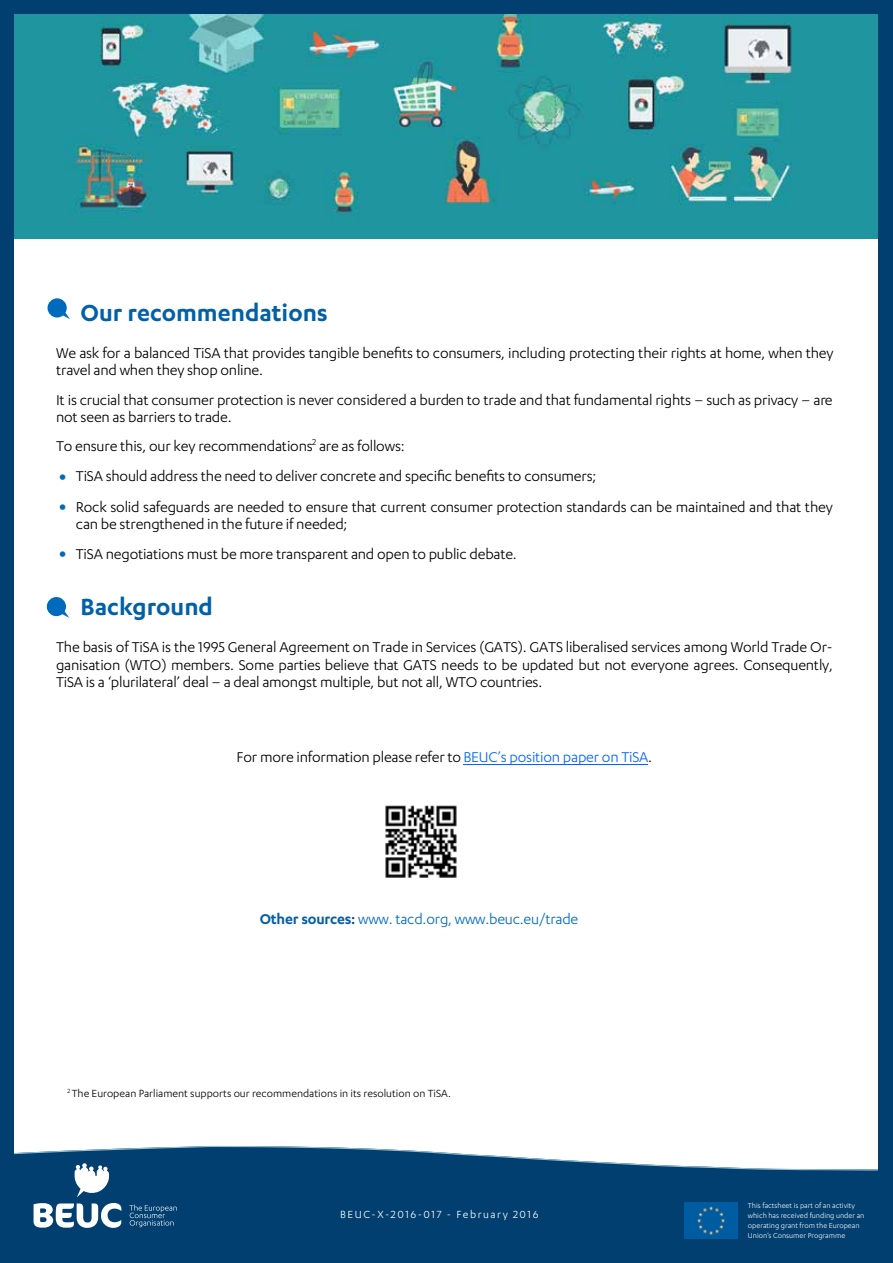
<style>
.page{position:relative;width:893px;height:1263px;background:#fff}
.page>*{position:absolute;margin:0;border:0;box-sizing:border-box;transform-origin:0 0}
.t1{font:600 27px "Karbon";color:#0060a8}
.t2{font:700 22.5px/30.3px "Karbon";color:#006bba}
.t3{font:16.5px/17.2px "Karbon";letter-spacing:-.01em;color:#000}
.t4{font:16.5px "Karbon";letter-spacing:-.01em;color:#006bbc}
.t5{font:12px "Karbon";color:#000}
.t6{font:12px "Karbon";letter-spacing:.125em;color:#fff}
.t7{font:8.25px/9.9px "Karbon";color:#f7f5f5}
.s1{color:#0065ff}
.s2{font-weight:600;color:#0060a8}
.s3{font-weight:500;color:#003f6f}
</style>
<div class="page">
<img style="left:14px;top:14px;width:864px;height:225px">
<hr style="left:463px;top:764px;width:185px;height:1px;background:#0065ff">
<svg style="left:14px;top:1146px;width:864px;height:117px;background:#18517d"></svg>
<div style="left:0;top:0;width:14px;height:1263px;background:#003f6f"></div>
<div style="left:878px;top:0;width:14px;height:1263px;background:#003f6f"></div>
<div style="left:0;top:0;width:892px;height:14px;background:#003f6f"></div>
<svg style="left:48px;top:298px;width:22px;height:21px"></svg>
<svg style="left:47px;top:597px;width:22px;height:21px"></svg>
<svg style="left:34px;top:1203px;width:87px;height:25px"></svg>
<svg style="left:129px;top:1205px;width:48px;height:22px"></svg>
<svg style="left:75px;top:1163px;width:34px;height:34px"></svg>
<img style="left:684px;top:1202px;width:54px;height:36px">
<img style="left:385px;top:805px;width:72px;height:73px">
<p class="t1" style="left:80px;top:298px;width:249px">Our recommendations</p>
<p class="t3" style="left:56px;top:344px;width:779px">We ask for a balanced TiSA that provides tangible benefits to consumers, including protecting their rights at home, when they travel and when they shop online.</p>
<p class="t3" style="left:56px;top:391px;width:778px">It is crucial that consumer protection is never considered a burden to trade and that fundamental rights – such as privacy – are not seen as barriers to trade.</p>
<p class="t3" style="left:76px;top:430px;width:758px;line-height:30.3px;text-indent:-20px">To ensure this, our key recommendations<sup>2</sup> are as follows:<br>TiSA should address the need to deliver concrete and specific benefits to consumers;<br>Rock solid safeguards are needed to ensure that current consumer protection standards can be maintained and that they</p>
<p class="t3" style="left:76px;top:508px;width:442px;line-height:30.3px">can be strengthened in the future if needed;<br>TiSA negotiations must be more transparent and open to public debate.</p>
<p class="t1" style="left:80px;top:592px;width:134px">Background</p>
<p class="t3" style="left:56px;top:638px;width:778px;text-align:justify">The basis of TiSA is the 1995 General Agreement on Trade in Services (GATS). GATS liberalised services among World Trade Or&shy;ganisation (WTO) members. Some parties believe that GATS needs to be updated but not everyone agrees. Consequently, TiSA is a ‘plurilateral’ deal – a deal amongst multiple, but not all, WTO countries.</p>
<p class="t2" style="left:59px;top:460px;width:9px">• •</p>
<p class="t2" style="left:59px;top:537px;width:9px">•</p>
<p class="t3" style="left:237px;top:748px;width:417px">For more information please refer to <span class="s1">BEUC’s position paper on TiSA</span>.</p>
<p class="t4" style="left:260px;top:910px;width:320px"><span class="s2">Other sources</span><span class="s3">:</span> www. tacd.org, www.beuc.eu/trade</p>
<p class="t5" style="left:68px;top:1086px;width:385px"><sup>2</sup> The European Parliament supports our recommendations in its resolution on TiSA.</p>
<p class="t6" style="left:340px;top:1208px;width:200px">BEUC-X-2016-017 - February 2016</p>
<p class="t7" style="left:748px;top:1200px;width:118px">This factsheet is part of an activity which has received funding under an operating grant from the European Union’s Consumer Programme</p>
</div>
